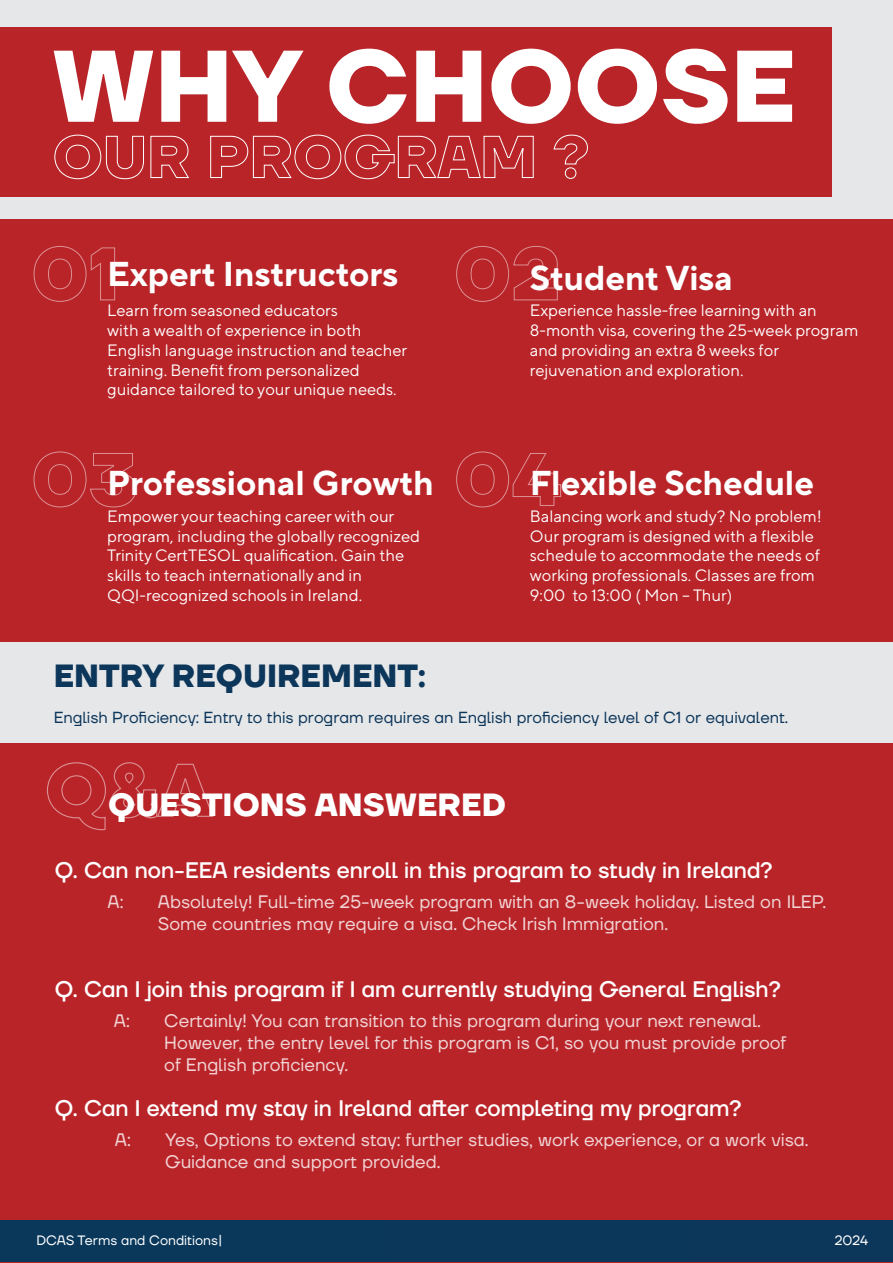
<style>
.page{position:relative;width:893px;height:1263px;background:#e6e7e9}
.page>*{position:absolute;margin:0;border:0;box-sizing:border-box;transform-origin:0 0}
.t1{font:700 34.5px "TT Norms Pro";color:#fff}
.t2{font:700 31.95px "TT Firs Neue Trl";color:#0c365a}
.t3{font:700 31.95px "TT Firs Neue Trl";color:#fff}
.t4{font:500 22.35px "TT Firs Neue Trl";color:#fff}
.t5{font:18px/21.6px "TT Firs Neue Trl";color:#fff}
.t6{font:16.5px/19.8px "TT Norms Pro";color:#fff}
.t7{font:15.9px "TT Firs Neue Trl";color:#0c365a}
.t8{font:13.5px "TT Firs Neue Trl";color:#fff}
</style>
<div class="page">
<div style="left:0;top:219px;width:893px;height:422px;background:#b92429"></div>
<div style="left:0;top:743px;width:893px;height:520px;background:#b92429"></div>
<div style="left:0;top:27px;width:832px;height:169px;background:#b92429"></div>
<div style="left:0;top:1220px;width:892px;height:42px;background:#0b375a"></div>
<svg style="left:54px;top:51px;width:99px;height:71px"></svg>
<svg style="left:161px;top:51px;width:65px;height:71px"></svg>
<svg style="left:232px;top:51px;width:72px;height:71px"></svg>
<svg style="left:329px;top:49px;width:78px;height:75px"></svg>
<svg style="left:416px;top:51px;width:65px;height:71px"></svg>
<svg style="left:491px;top:49px;width:80px;height:75px"></svg>
<svg style="left:578px;top:49px;width:79px;height:75px"></svg>
<svg style="left:663px;top:49px;width:65px;height:75px"></svg>
<svg style="left:737px;top:51px;width:55px;height:71px"></svg>
<svg style="left:54px;top:134px;width:90px;height:45px"></svg>
<svg style="left:150px;top:136px;width:39px;height:42px"></svg>
<svg style="left:210px;top:134px;width:324px;height:45px"></svg>
<svg style="left:553px;top:134px;width:35px;height:45px"></svg>
<svg style="left:33px;top:246px;width:82px;height:56px"></svg>
<svg style="left:456px;top:246px;width:102px;height:56px"></svg>
<svg style="left:33px;top:451px;width:104px;height:57px"></svg>
<svg style="left:456px;top:451px;width:105px;height:57px"></svg>
<svg style="left:47px;top:762px;width:166px;height:69px"></svg>
<h1 class="t1" style="left:107px;top:251px;width:293px">Expert Instructors</h1>
<p class="t6" style="left:107px;top:300px;width:301px">Learn from seasoned educators<br>with a wealth of experience in both English language instruction and teacher training. Benefit from personalized guidance tailored to your unique needs.</p>
<h1 class="t1" style="left:107px;top:460px;width:328px">Professional Growth</h1>
<p class="t6" style="left:107px;top:506px;width:314px">Empower your teaching career with our program, including the globally recognized Trinity CertTESOL qualification. Gain the skills to teach internationally and in QQI-recognized schools in Ireland.</p>
<h1 class="t1" style="left:530px;top:255px;width:204px">Student Visa</h1>
<p class="t6" style="left:530px;top:300px;width:330px">Experience hassle-free learning with an 8-month visa, covering the 25-week program and providing an extra 8 weeks for rejuvenation and exploration.</p>
<h1 class="t1" style="left:530px;top:460px;width:286px">Flexible Schedule</h1>
<p class="t6" style="left:530px;top:506px;width:294px">Balancing work and study? No problem!<br>Our program is designed with a flexible schedule to accommodate the needs of working professionals. Classes are from 9:00 to 13:00 ( Mon – Thur)</p>
<h2 class="t2" style="left:54px;top:654px;width:374px">ENTRY REQUIREMENT:</h2>
<p class="t7" style="left:54px;top:706px;width:736px">English Proficiency: Entry to this program requires an English proficiency level of C1 or equivalent.</p>
<h2 class="t3" style="left:108px;top:783px;width:399px">QUESTIONS ANSWERED</h2>
<h3 class="t4" style="left:55px;top:854px;width:719px">Q. Can non-EEA residents enroll in this program to study in Ireland?</h3>
<p class="t5" style="left:108px;top:891px;width:17px">A:</p>
<p class="t5" style="left:158px;top:891px;width:670px">Absolutely! Full-time 25-week program with an 8-week holiday. Listed on ILEP.<br>Some countries may require a visa. Check Irish Immigration.</p>
<h3 class="t4" style="left:55px;top:974px;width:727px">Q. Can I join this program if I am currently studying General English?</h3>
<p class="t5" style="left:114px;top:1010px;width:17px">A:</p>
<p class="t5" style="left:164px;top:1010px;width:623px">Certainly! You can transition to this program during your next renewal.<br>However, the entry level for this program is C1, so you must provide proof of English proficiency.</p>
<h3 class="t4" style="left:55px;top:1093px;width:688px">Q. Can I extend my stay in Ireland after completing my program?</h3>
<p class="t5" style="left:115px;top:1129px;width:17px">A:</p>
<p class="t5" style="left:165px;top:1129px;width:645px">Yes, Options to extend stay: further studies, work experience, or a work visa.<br>Guidance and support provided.</p>
<p class="t8" style="left:36px;top:1230px;width:187px">DCAS Terms and Conditions|</p>
<p class="t8" style="left:834px;top:1230px;width:35px">2024</p>
</div>
